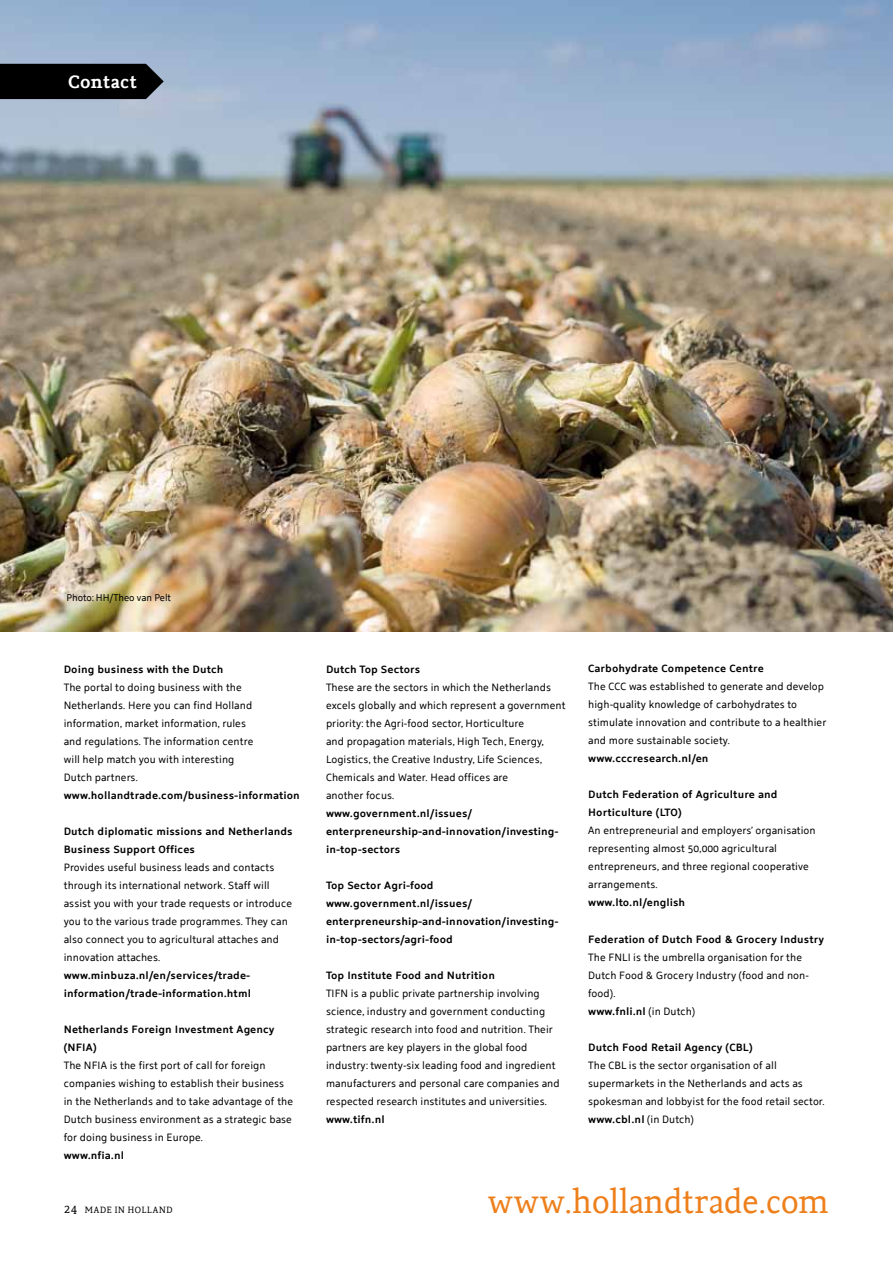
<style>
.page{position:relative;width:893px;height:1263px;background:#fff}
.page>*{position:absolute;margin:0;border:0;box-sizing:border-box;transform-origin:0 0}
.t1{font:32.85px "Holland Serif";letter-spacing:-.01em;color:#ee801c}
.t2{font:700 18px "Holland Serif";color:#fff}
.t3{font:10.5px/18px "Holland Sans";color:#000}
.t4{font:700 10.5px/18px "Holland Sans";color:#000}
.t5{font:9.75px "Holland Sans";letter-spacing:-.01em;color:#000}
.t6{font:9px "Holland Serif";letter-spacing:.04em;color:#000}
.s1{font-size:12px}
.s2{font-weight:700}
</style>
<div class="page">
<img style="left:0;top:0;width:893px;height:631px">
<div style="left:0;top:64px;width:164px;height:35px;background:#000"></div>
<h2 class="t2" style="left:68px;top:66px;width:71px">Contact</h2>
<p class="t5" style="left:66px;top:590px;width:106px">Photo: HH/Theo van Pelt</p>
<p class="t4" style="left:64px;top:659px;width:161px">Doing business with the Dutch</p>
<p class="t3" style="left:64px;top:677px;width:191px">The portal to doing business with the Netherlands. Here you can find Holland information, market information, rules and regulations. The information centre will help match you with interesting Dutch partners.</p>
<p class="t4" style="left:64px;top:785px;width:238px">www.hollandtrade.com/business-information</p>
<p class="t4" style="left:64px;top:821px;width:231px">Dutch diplomatic missions and Netherlands<br>Business Support Offices</p>
<p class="t3" style="left:64px;top:857px;width:230px">Provides useful business leads and contacts through its international network. Staff will assist you with your trade requests or introduce you to the various trade programmes. They can also connect you to agricultural attaches and innovation attaches.</p>
<p class="t4" style="left:64px;top:965px;width:189px">www.minbuza.nl/en/services/trade&shy;information/trade-information.html</p>
<p class="t4" style="left:64px;top:1019px;width:212px">Netherlands Foreign I nvestment Agency (NFIA</p>
<p class="t4" style="left:93px;top:1037px;width:5px">)</p>
<p class="t3" style="left:64px;top:1055px;width:231px">The NFIA is the first port of call for foreign companies wishing to establish their business in the Netherlands and to take advantage of the Dutch business environment as a strategic base for doing business in Europe.</p>
<p class="t4" style="left:64px;top:1145px;width:62px">www.nfia.nl</p>
<p class="t6" style="left:64px;top:1202px;width:110px"><span class="s1">24</span> MADE IN HOLLAND</p>
<p class="t4" style="left:326px;top:659px;width:96px">D utch Top Sectors</p>
<p class="t3" style="left:326px;top:677px;width:241px">These are the sectors in which the Netherlands excels globally and which represent a government priority: the Agri-food sector, Horticulture<br>and propagation materials, High Tech, Energy, Logistics, the Creative Industry, Life Sciences, Chemicals and Water. Head offices are<br>another focus.</p>
<p class="t4" style="left:326px;top:803px;width:234px">www.government.nl/issues/ enterpreneurship-and-innovation/investing&shy;in-top-sectors</p>
<p class="t4" style="left:326px;top:875px;width:234px">Top Sector Agri-food www.government.nl/issues/ enterpreneurship-and-innovation/investing&shy;in-top-sectors/agri-food</p>
<p class="t4" style="left:326px;top:965px;width:171px">Top I nstitute Food and N utrition</p>
<p class="t3" style="left:326px;top:983px;width:235px">TIFN is a public private partnership involving science, industry and government conducting strategic research into food and nutrition. Their partners are key players in the global food industry: twenty-six leading food and ingredient manufacturers and personal care companies and respected research institutes and universities.</p>
<p class="t4" style="left:326px;top:1109px;width:60px">www.tifn.nl</p>
<p class="t4" style="left:588px;top:659px;width:177px">Carbohydrate Competence Centre</p>
<p class="t3" style="left:588px;top:677px;width:240px">The CCC was established to generate and develop high-quality knowledge of carbohydrates to stimulate innovation and contribute to a healthier and more sustainable society.</p>
<p class="t4" style="left:588px;top:749px;width:122px">www.cccresearch.nl/en</p>
<p class="t4" style="left:588px;top:785px;width:191px">Dutch Federation of Agriculture and<br>H orticulture (LTO)</p>
<p class="t3" style="left:588px;top:821px;width:229px">An entrepreneurial and employers’ organisation representing almost 50,000 agricultural entrepreneurs, and three regional cooperative arrangements.</p>
<p class="t4" style="left:588px;top:893px;width:99px">www.lto.nl/english</p>
<p class="t4" style="left:588px;top:929px;width:237px">Federation of Dutch Food &amp; Grocery I ndustry</p>
<p class="t3" style="left:588px;top:947px;width:222px">The FNLI is the umbrella organisation for the<br>Dutch Food &amp; Grocery Industry (food and non&shy;food).<br><span class="s2">www.fnli.nl</span> (in Dutch)</p>
<p class="t4" style="left:588px;top:1037px;width:166px">D utch Food Retail Agency (CBL)</p>
<p class="t3" style="left:588px;top:1055px;width:238px">The CBL is the sector organisation of all supermarkets in the Netherlands and acts as spokesman and lobbyist for the food retail sector. <span class="s2">www.cbl.nl</span> (in Dutch)</p>
<h1 class="t1" style="left:487px;top:1176px;width:343px">www.hollandtrade.com</h1>
</div>
